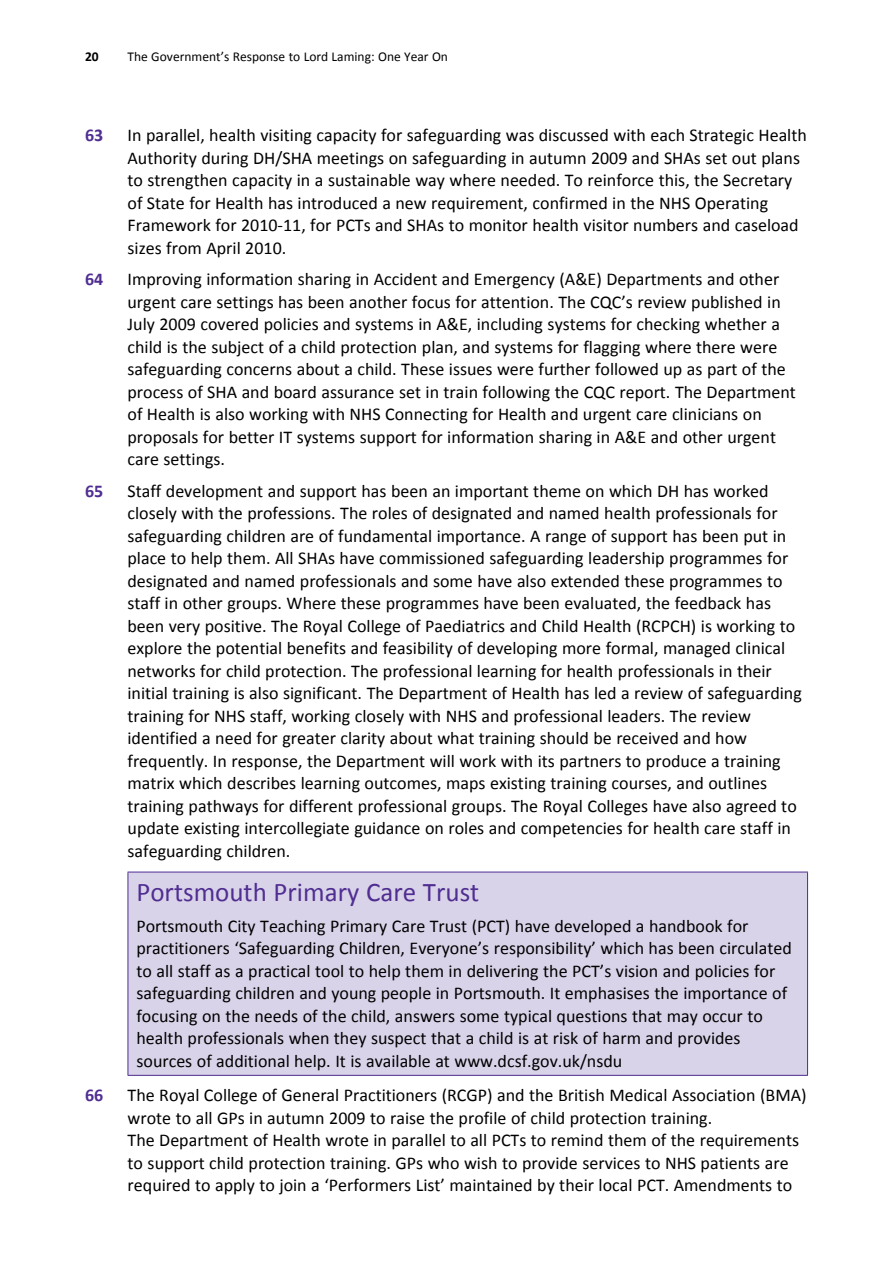
<style>
.page{position:relative;width:893px;height:1263px;background:#fff}
.page>*{position:absolute;margin:0;border:0;box-sizing:border-box;transform-origin:0 0}
.t1{font:27px "Calibri";color:#502e91}
.t2{font:18px/22.5px "Calibri";color:#000}
.t3{font:700 18px "Calibri";color:#502e91}
.t4{font:13.5px "Calibri";color:#000}
.t5{font:700 13.5px "Calibri";color:#000}
</style>
<div class="page">
<div style="left:128px;top:872px;width:679px;height:203px;background:#d9d3e9"></div>
<hr style="left:128px;top:872px;width:680px;height:1px;background:#502e91">
<hr style="left:128px;top:872px;width:1px;height:203px;background:#502e91">
<hr style="left:807px;top:872px;width:1px;height:203px;background:#502e91">
<hr style="left:128px;top:1075px;width:680px;height:1px;background:#502e91">
<p class="t5" style="left:85px;top:48px;width:15px">20</p>
<p class="t4" style="left:128px;top:48px;width:322px">The Government’s Response to Lord Laming: One Year On</p>
<p class="t3" style="left:85px;top:124px;width:20px">63</p>
<p class="t2" style="left:128px;top:123px;width:681px">In parallel, health visiting capacity for safeguarding was discussed with each Strategic Health Authority during DH/SHA meetings on safeguarding in autumn 2009 and SHAs set out plans to strengthen capacity in a sustainable way where needed. To reinforce this, the Secretary of State for Health has introduced a new requirement, confirmed in the NHS Operating Framework for 2010-11, for PCTs and SHAs to monitor health visitor numbers and caseload sizes from April 2010.</p>
<p class="t3" style="left:85px;top:268px;width:20px">64</p>
<p class="t2" style="left:127px;top:267px;width:670px">Improving information sharing in Accident and Emergency (A&amp;E) Departments and other urgent care settings has been another focus for attention. The CQC’s review published in July 2009 covered policies and systems in A&amp;E, including systems for checking whether a child is the subject of a child protection plan, and systems for flagging where there were safeguarding concerns about a child. These issues were further followed up as part of the process of SHA and board assurance set in train following the CQC report. The Department of Health is also working with NHS Connecting for Health and urgent care clinicians on proposals for better IT systems support for information sharing in A&amp;E and other urgent care settings.</p>
<p class="t3" style="left:85px;top:479px;width:20px">65</p>
<p class="t2" style="left:127px;top:478px;width:676px">Staff development and support has been an important theme on which DH has worked closely with the professions. The roles of designated and named health professionals for safeguarding children are of fundamental importance. A range of support has been put in place to help them. All SHAs have commissioned safeguarding leadership programmes for designated and named professionals and some have also extended these programmes to staff in other groups. Where these programmes have been evaluated, the feedback has been very positive. The Royal College of Paediatrics and Child Health (RCPCH) is working to explore the potential benefits and feasibility of developing more formal, managed clinical networks for child protection. The professional learning for health professionals in their initial training is also significant. The Department of Health has led a review of safeguarding training for NHS staff, working closely with NHS and professional leaders. The review identified a need for greater clarity about what training should be received and how frequently. In response, the Department will work with its partners to produce a training matrix which describes learning outcomes, maps existing training courses, and outlines training pathways for different professional groups. The Royal Colleges have also agreed to update existing intercollegiate guidance on roles and competencies for health care staff in safeguarding children.</p>
<h1 class="t1" style="left:136px;top:875px;width:344px">Portsmouth Primary Care Trust</h1>
<p class="t2" style="left:136px;top:914px;width:657px">Portsmouth City Teaching Primary Care Trust (PCT) have developed a handbook for practitioners ‘Safeguarding Children, Everyone’s responsibility’ which has been circulated to all staff as a practical tool to help them in delivering the PCT’s vision and policies for safeguarding children and young people in Portsmouth. It emphasises the importance of focusing on the needs of the child, answers some typical questions that may occur to health professionals when they suspect that a child is at risk of harm and provides sources of additional help. It is available at www.dcsf.gov.uk/nsdu</p>
<p class="t3" style="left:85px;top:1084px;width:20px">66</p>
<p class="t2" style="left:128px;top:1083px;width:680px">The Royal College of General Practitioners (RCGP) and the British Medical Association (BMA) wrote to all GPs in autumn 2009 to raise the profile of child protection training.<br>The Department of Health wrote in parallel to all PCTs to remind them of the requirements to support child protection training. GPs who wish to provide services to NHS patients are required to apply to join a ‘Performers List’ maintained by their local PCT. Amendments to</p>
</div>
